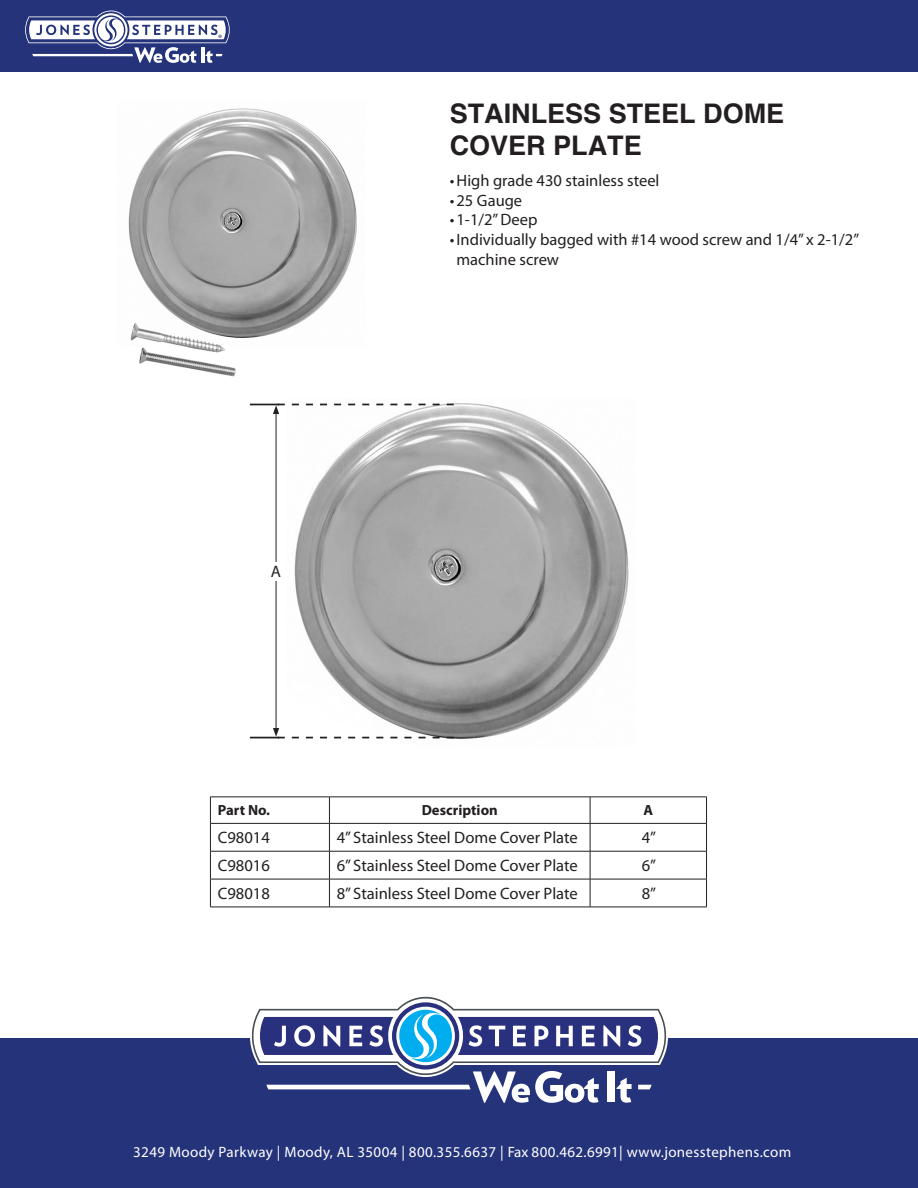
<style>
.page{position:relative;width:918px;height:1188px;background:#fff}
.page>*{position:absolute;margin:0;border:0;box-sizing:border-box;transform-origin:0 0}
.t1{font:700 27px/32.4px "Helvetica";color:#231f20}
.t2{font:16.65px "Myriad Pro";color:#231f20}
.t3{font:16.5px/19.8px "Myriad Pro";color:#231f20}
.t4{font:15px "Myriad Pro";letter-spacing:.025em;color:#fff}
.t5{font:700 14.7px "Myriad Pro";color:#231f20}
</style>
<div class="page">
<div style="left:0;top:1039px;width:918px;height:149px;background:#24337a"></div>
<div style="left:0;top:0;width:918px;height:72px;background:#24337a"></div>
<svg style="left:25px;top:11px;width:205px;height:52px"></svg>
<svg style="left:248px;top:996px;width:422px;height:107px"></svg>
<img style="left:291px;top:403px;width:338px;height:336px">
<img style="left:128px;top:108px;width:229px;height:269px">
<hr style="left:210px;top:797px;width:119px;height:1px;background:#231f20">
<hr style="left:329px;top:797px;width:261px;height:1px;background:#231f20">
<svg style="left:329px;top:797px;width:1px;height:110px"></svg>
<hr style="left:590px;top:797px;width:117px;height:1px;background:#231f20">
<svg style="left:590px;top:797px;width:1px;height:110px"></svg>
<svg style="left:706px;top:797px;width:1px;height:110px"></svg>
<hr style="left:210px;top:907px;width:119px;height:1px;background:#231f20">
<hr style="left:329px;top:907px;width:261px;height:1px;background:#231f20">
<hr style="left:590px;top:907px;width:117px;height:1px;background:#231f20">
<hr style="left:210px;top:823px;width:119px;height:1px;background:#231f20">
<hr style="left:329px;top:823px;width:261px;height:1px;background:#231f20">
<hr style="left:590px;top:823px;width:117px;height:1px;background:#231f20">
<hr style="left:210px;top:851px;width:119px;height:1px;background:#231f20">
<svg style="left:210px;top:797px;width:1px;height:110px"></svg>
<hr style="left:329px;top:851px;width:261px;height:1px;background:#231f20">
<hr style="left:590px;top:851px;width:117px;height:1px;background:#231f20">
<hr style="left:210px;top:879px;width:119px;height:1px;background:#231f20">
<hr style="left:329px;top:879px;width:261px;height:1px;background:#231f20">
<hr style="left:590px;top:879px;width:117px;height:1px;background:#231f20">
<hr style="left:276px;top:412px;width:1px;height:318px;background:#231f20">
<div style="left:266px;top:562px;width:20px;height:18px;background:#fff"></div>
<svg style="left:250px;top:404px;width:204px;height:10px"></svg>
<svg style="left:250px;top:728px;width:204px;height:10px"></svg>
<p class="t2" style="left:271px;top:561px;width:12px">A</p>
<h1 class="t1" style="left:450px;top:96px;width:336px">STAINLESS STEEL DOME<br>COVER PLATE</h1>
<p class="t3" style="left:450px;top:170px;width:211px">•High grade 430 stainless steel</p>
<p class="t3" style="left:450px;top:190px;width:74px">•25 Gauge</p>
<p class="t3" style="left:450px;top:210px;width:89px">•1-1/2” Deep</p>
<p class="t3" style="left:457px;top:229px;width:404px;text-indent:-7px">•Individually bagged with #14 wood screw and 1/4” x 2-1/2” machine screw</p>
<p class="t5" style="left:218px;top:801px;width:54px">Part No.</p>
<p class="t5" style="left:422px;top:801px;width:78px">Description</p>
<p class="t5" style="left:643px;top:801px;width:11px">A</p>
<p class="t3" style="left:218px;top:827px;width:54px">C98014</p>
<p class="t3" style="left:337px;top:827px;width:243px">4” Stainless Steel Dome Cover Plate</p>
<p class="t3" style="left:642px;top:827px;width:16px">4”</p>
<p class="t3" style="left:218px;top:855px;width:54px">C98016</p>
<p class="t3" style="left:337px;top:855px;width:243px">6” Stainless Steel Dome Cover Plate</p>
<p class="t3" style="left:642px;top:855px;width:16px">6”</p>
<p class="t3" style="left:218px;top:883px;width:54px">C98018</p>
<p class="t3" style="left:337px;top:883px;width:243px">8” Stainless Steel Dome Cover Plate</p>
<p class="t3" style="left:642px;top:883px;width:16px">8”</p>
<p class="t4" style="left:133px;top:1142px;width:660px">3249 Moody Parkway | Moody, AL 35004 | 800.355.6637 | Fax 800.462.6991| www.jonesstephens.com</p>
</div>
